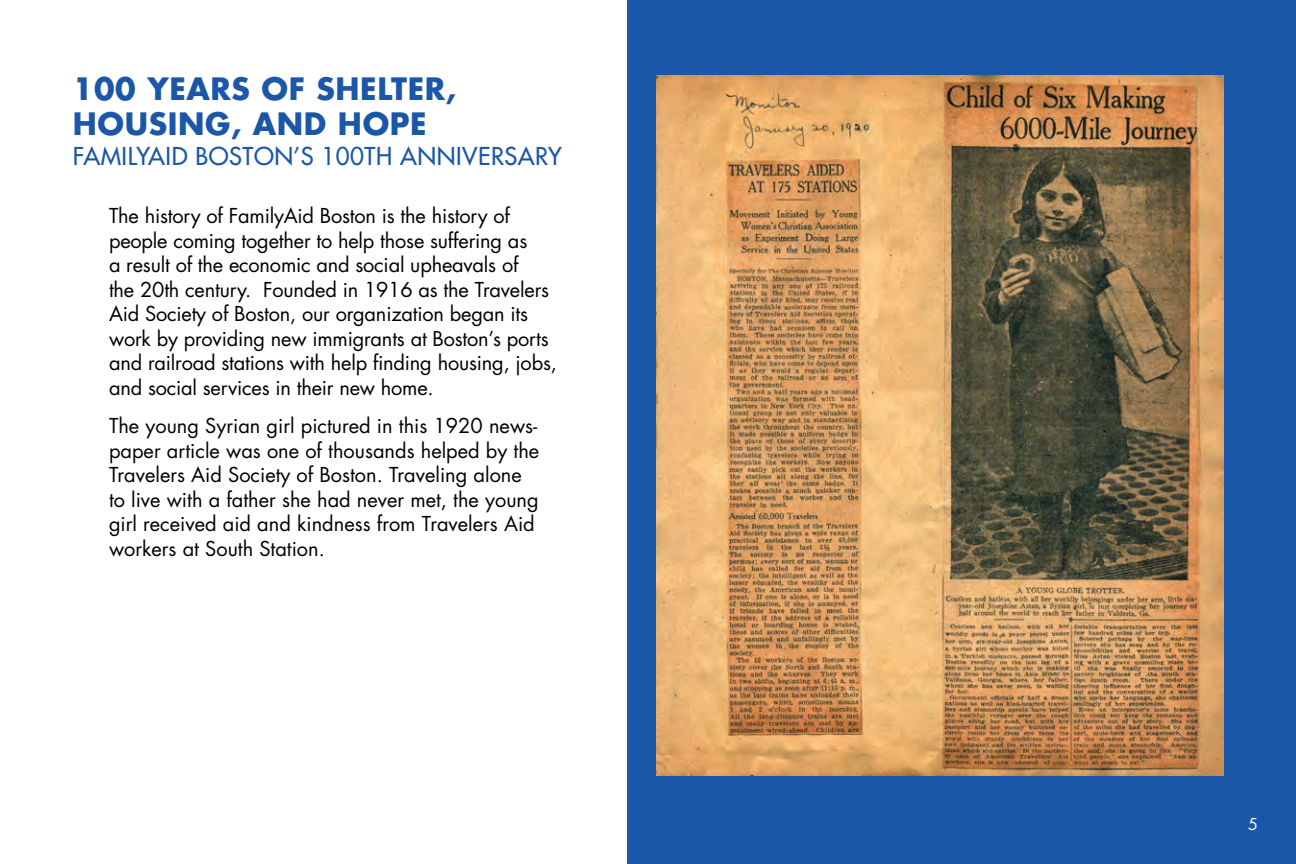
<style>
.page{position:relative;width:1296px;height:864px;background:#fff}
.page>*{position:absolute;margin:0;border:0;box-sizing:border-box;transform-origin:0 0}
.t1{font:700 30px/35px "Futura";letter-spacing:.02em;color:#1b57a8}
.t2{font:24px "Futura";letter-spacing:.02em;color:#1b57a8}
.t3{font:20px/24.4px "Futura";letter-spacing:-.01em;color:#000}
.t4{font:16px "Futura";color:#fff}
</style>
<div class="page">
<div style="left:628px;top:0;width:668px;height:864px;background:#1b57a8"></div>
<img style="left:657px;top:75px;width:567px;height:701px">
<h1 class="t1" style="left:73px;top:71px;width:385px">100 YEARS OF SHELTER,<br>HOUSING, AND HOPE</h1>
<p class="t2" style="left:73px;top:141px;width:491px">FAMILYAID BOSTON’S 100TH ANNIVERSARY</p>
<p class="t3" style="left:109px;top:203px;width:449px">The history of FamilyAid Boston is the history of people coming together to help those suffering as<br>a result of the economic and social upheavals of<br>the 20th century. Founded in 1916 as the Travelers Aid Society of Boston, our organization began its work by providing new immigrants at Boston’s ports and railroad stations with help finding housing, jobs, and social services in their new home.</p>
<p class="t3" style="left:109px;top:413px;width:432px">The young Syrian girl pictured in this 1920 news&shy;paper article was one of thousands helped by the Travelers Aid Society of Boston. Traveling alone to live with a father she had never met, the young girl received aid and kindness from Travelers Aid workers at South Station.</p>
<p class="t4" style="left:1248px;top:813px;width:11px">5</p>
</div>
